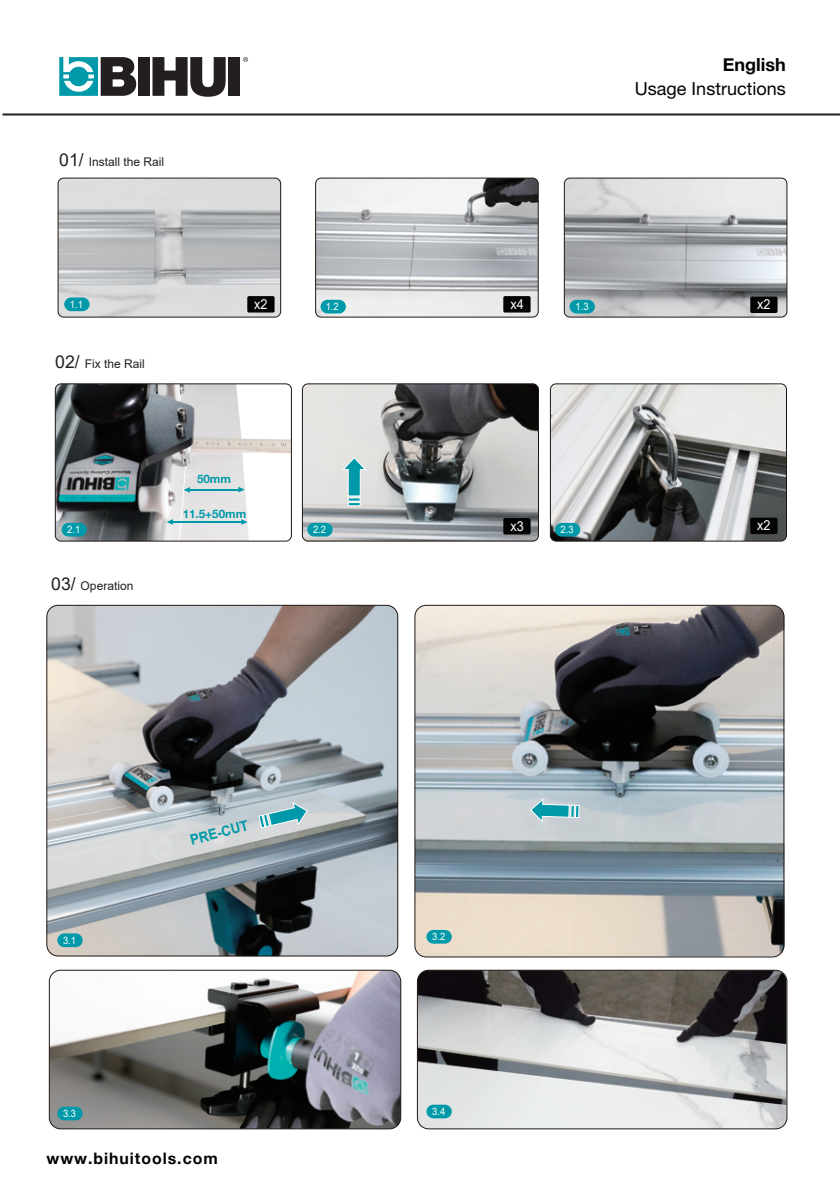
<style>
.page{position:relative;width:840px;height:1191px;background:#fff}
.page>*{position:absolute;margin:0;border:0;box-sizing:border-box;transform-origin:0 0}
.t1{font:18px "Helvetica Neue";color:#030303}
.t2{font:700 18px "Helvetica Neue";color:#030303}
.t3{font:700 15.8px "Helvetica Neue";letter-spacing:.06em;color:#030303}
.t4{font:700 14.4px "Arial";color:#0099a9;scale:.93 1}
.t5{font:13.8px "Arial";color:#fff;scale:.93 1}
.t6{font:12px "Arial";color:#231f20}
.t7{font:700 11.6px "Helvetica Neue";color:#0099a9}
.t8{font:10.2px "Arial";color:#fff;scale:.93 1}
.s1{font-size:17.6px}
</style>
<div class="page">
<div style="left:138px;top:57px;width:11px;height:39px;background:#231f20"></div>
<svg style="left:152px;top:57px;width:73px;height:40px"></svg>
<div style="left:228px;top:57px;width:12px;height:39px;background:#231f20"></div>
<svg style="left:243px;top:57px;width:5px;height:5px"></svg>
<svg style="left:59px;top:57px;width:77px;height:39px"></svg>
<hr style="left:3px;top:113px;width:836px;height:2px;background:#231f20">
<img style="left:55px;top:385px;width:234px;height:156px">
<svg style="left:226px;top:384px;width:65px;height:55px"></svg>
<hr style="left:190px;top:489px;width:50px;height:1px;background:#0099a9">
<svg style="left:238px;top:452px;width:53px;height:89px"></svg>
<hr style="left:170px;top:521px;width:74px;height:1px;background:#0099a9">
<svg style="left:166px;top:466px;width:24px;height:73px;background:#dbe0e1"></svg>
<div style="left:55px;top:383px;width:236px;height:158px;border:1px solid #221713;border-radius:6px"></div>
<img style="left:58px;top:178px;width:222px;height:139px">
<img style="left:315px;top:178px;width:223px;height:139px">
<img style="left:565px;top:178px;width:221px;height:139px">
<img style="left:302px;top:384px;width:236px;height:157px">
<img style="left:550px;top:384px;width:236px;height:157px">
<div style="left:302px;top:383px;width:236px;height:158px;border:1px solid #221713;border-radius:6px"></div>
<div style="left:550px;top:383px;width:236px;height:158px;border:1px solid #221713;border-radius:6px"></div>
<div style="left:58px;top:178px;width:223px;height:139px;border:1px solid #221713;border-radius:6px"></div>
<div style="left:315px;top:178px;width:223px;height:139px;border:1px solid #221713;border-radius:6px"></div>
<div style="left:563px;top:178px;width:223px;height:139px;border:1px solid #221713;border-radius:6px"></div>
<img style="left:49px;top:970px;width:351px;height:158px">
<div style="left:49px;top:970px;width:352px;height:159px;border:1px solid #221713;border-radius:11px"></div>
<img style="left:417px;top:970px;width:369px;height:158px">
<div style="left:417px;top:970px;width:369px;height:159px;border:1px solid #221713;border-radius:11px"></div>
<div style="left:64px;top:297px;width:25px;height:14px;background:#0099a9;border-radius:7px"></div>
<div style="left:320px;top:300px;width:26px;height:13px;background:#0099a9;border-radius:7px"></div>
<div style="left:569px;top:300px;width:25px;height:13px;background:#0099a9;border-radius:7px"></div>
<div style="left:247px;top:296px;width:27px;height:16px;background:#030303;border-radius:2px"></div>
<div style="left:62px;top:523px;width:25px;height:13px;background:#0099a9;border-radius:7px"></div>
<div style="left:307px;top:523px;width:25px;height:13px;background:#0099a9;border-radius:7px"></div>
<div style="left:554px;top:523px;width:26px;height:13px;background:#0099a9;border-radius:7px"></div>
<img style="left:47px;top:605px;width:351px;height:351px">
<img style="left:415px;top:606px;width:369px;height:350px">
<div style="left:57px;top:933px;width:26px;height:14px;background:#0099a9;border-radius:7px"></div>
<div style="left:426px;top:930px;width:25px;height:13px;background:#0099a9;border-radius:7px"></div>
<div style="left:57px;top:1106px;width:26px;height:14px;background:#0099a9;border-radius:7px"></div>
<div style="left:426px;top:1104px;width:25px;height:14px;background:#0099a9;border-radius:7px"></div>
<svg style="left:342px;top:457px;width:24px;height:49px"></svg>
<svg style="left:258px;top:802px;width:50px;height:26px"></svg>
<div style="left:47px;top:605px;width:351px;height:351px;border:1px solid #221713;border-radius:11px"></div>
<div style="left:414px;top:605px;width:369px;height:352px;border:1px solid #221713;border-radius:11px"></div>
<div style="left:749px;top:296px;width:28px;height:17px;background:#030303;border-radius:2px"></div>
<div style="left:749px;top:517px;width:28px;height:17px;background:#030303;border-radius:2px"></div>
<div style="left:503px;top:518px;width:27px;height:16px;background:#030303;border-radius:2px"></div>
<svg style="left:529px;top:798px;width:50px;height:24px"></svg>
<div style="left:503px;top:296px;width:27px;height:16px;background:#030303;border-radius:2px"></div>
<h1 class="t2" style="left:722px;top:51px;width:64px">English</h1>
<p class="t6" style="left:59px;top:153px;width:106px"><span class="s1">01/</span> Install the Rail</p>
<h1 class="t1" style="left:634px;top:78px;width:152px">Usage Instructions</h1>
<p class="t8" style="left:70px;top:297px;width:16px">1.1</p>
<p class="t5" style="left:254px;top:294px;width:16px">x2</p>
<p class="t8" style="left:325px;top:299px;width:16px">1.2</p>
<p class="t8" style="left:575px;top:299px;width:16px">1.3</p>
<p class="t5" style="left:510px;top:294px;width:16px">x4</p>
<p class="t6" style="left:55px;top:355px;width:91px"><span class="s1">02/</span> Fix the Rail</p>
<p class="t7" style="left:197px;top:469px;width:35px">50mm</p>
<p class="t7" style="left:182px;top:505px;width:65px">11.5+50mm</p>
<p class="t5" style="left:756px;top:295px;width:16px">x2</p>
<p class="t5" style="left:510px;top:516px;width:16px">x3</p>
<p class="t5" style="left:756px;top:516px;width:16px">x2</p>
<p class="t8" style="left:67px;top:522px;width:16px">2.1</p>
<p class="t8" style="left:313px;top:522px;width:16px">2.2</p>
<p class="t8" style="left:560px;top:522px;width:16px">2.3</p>
<p class="t6" style="left:51px;top:578px;width:84px"><span class="s1">03/</span> Operation</p>
<p class="t4" style="left:188px;top:830px;width:65px;rotate:-15deg">PRE-CUT</p>
<p class="t8" style="left:63px;top:933px;width:16px">3.1</p>
<p class="t8" style="left:432px;top:929px;width:16px">3.2</p>
<p class="t8" style="left:63px;top:1106px;width:16px">3.3</p>
<p class="t8" style="left:432px;top:1104px;width:16px">3.4</p>
<h2 class="t3" style="left:47px;top:1145px;width:172px">www.bihuitools.com</h2>
</div>
